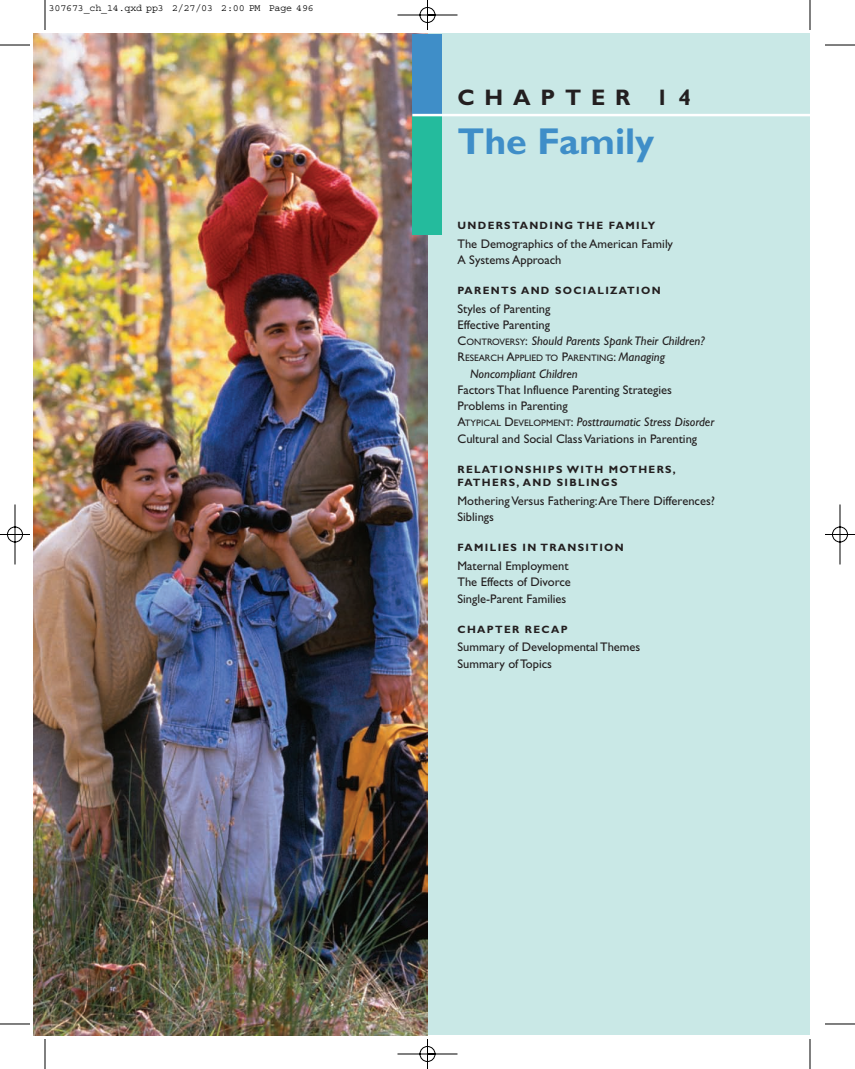
<style>
.page{position:relative;width:855px;height:1069px;background:#fff}
.page>*{position:absolute;margin:0;border:0;box-sizing:border-box;transform-origin:0 0}
.t1{font:700 37.5px "Gill Sans";color:#3f8ec8}
.t2{font:700 22.5px "Gill Sans";letter-spacing:.435em;color:#231f20}
.t3{font:12.5px/16.2px "Gill Sans";color:#231f20}
.t4{font:italic 12.5px "Gill Sans";color:#231f20}
.t5{font:700 10.62px/13.8px "Gill Sans";letter-spacing:.125em;color:#231f20}
.t6{font:10px "Courier";letter-spacing:-.015em;color:#000}
.t7{font:9.38px "Gill Sans";color:#231f20}
.s1{font-size:9.38px}
.s2{font-style:italic}
.s3{font-size:12.5px}
.s4{font-style:italic;font-size:12.5px}
</style>
<div class="page">
<img style="left:0;top:0;width:855px;height:1069px">
<p class="t6" style="left:49px;top:5px;width:267px">307673_ch_14.qxd pp3 2/27/03 2:00 PM Page 496</p>
<h2 class="t2" style="left:458px;top:90px;width:235px">CHAPTER 14</h2>
<h1 class="t1" style="left:458px;top:128px;width:198px">The Family</h1>
<p class="t5" style="left:458px;top:220px;width:199px">UNDERSTANDING THE FAMILY</p>
<p class="t3" style="left:458px;top:237px;width:217px">The Demographics of the American Family<br>A Systems Approach</p>
<p class="t5" style="left:458px;top:285px;width:205px">PARENTS AND SOCIALIZATION</p>
<p class="t3" style="left:458px;top:302px;width:249px">Styles of Parenting<br>Effective Parenting<br>C<span class="s1">ONTROVERSY</span>: <span class="s2">Should Parents Spank Their Children?</span></p>
<p class="t7" style="left:458px;top:355px;width:209px"><span class="s3">R</span>ESEARCH <span class="s3">A</span>PPLIED TO <span class="s3">P</span>ARENTING<span class="s3">:</span> <span class="s4">Managing</span></p>
<p class="t4" style="left:470px;top:369px;width:109px">Noncompliant Children</p>
<p class="t3" style="left:457px;top:383px;width:258px">Factors That Influence Parenting Strategies Problems in Parenting<br>A<span class="s1">TYPICAL</span> D<span class="s1">EVELOPMENT</span>: <span class="s2">Posttraumatic Stress Disorder </span>Cultural and Social Class Variations in Parenting</p>
<p class="t5" style="left:458px;top:463px;width:220px">RELATIONSHIPS WITH MOTHERS,<br>FATHERS, AND SIBLINGS</p>
<p class="t3" style="left:458px;top:494px;width:259px">Mothering Versus Fathering:Are There Differences?<br>Siblings</p>
<p class="t5" style="left:458px;top:542px;width:168px">FAMILIES IN TRANSITION</p>
<p class="t3" style="left:458px;top:559px;width:115px">Maternal Employment<br>The Effects of Divorce<br>Single-Parent Families</p>
<p class="t5" style="left:458px;top:623px;width:112px">CHAPTER RECAP</p>
<p class="t3" style="left:458px;top:640px;width:184px">Summary of Developmental Themes<br>Summary of Topics</p>
</div>
